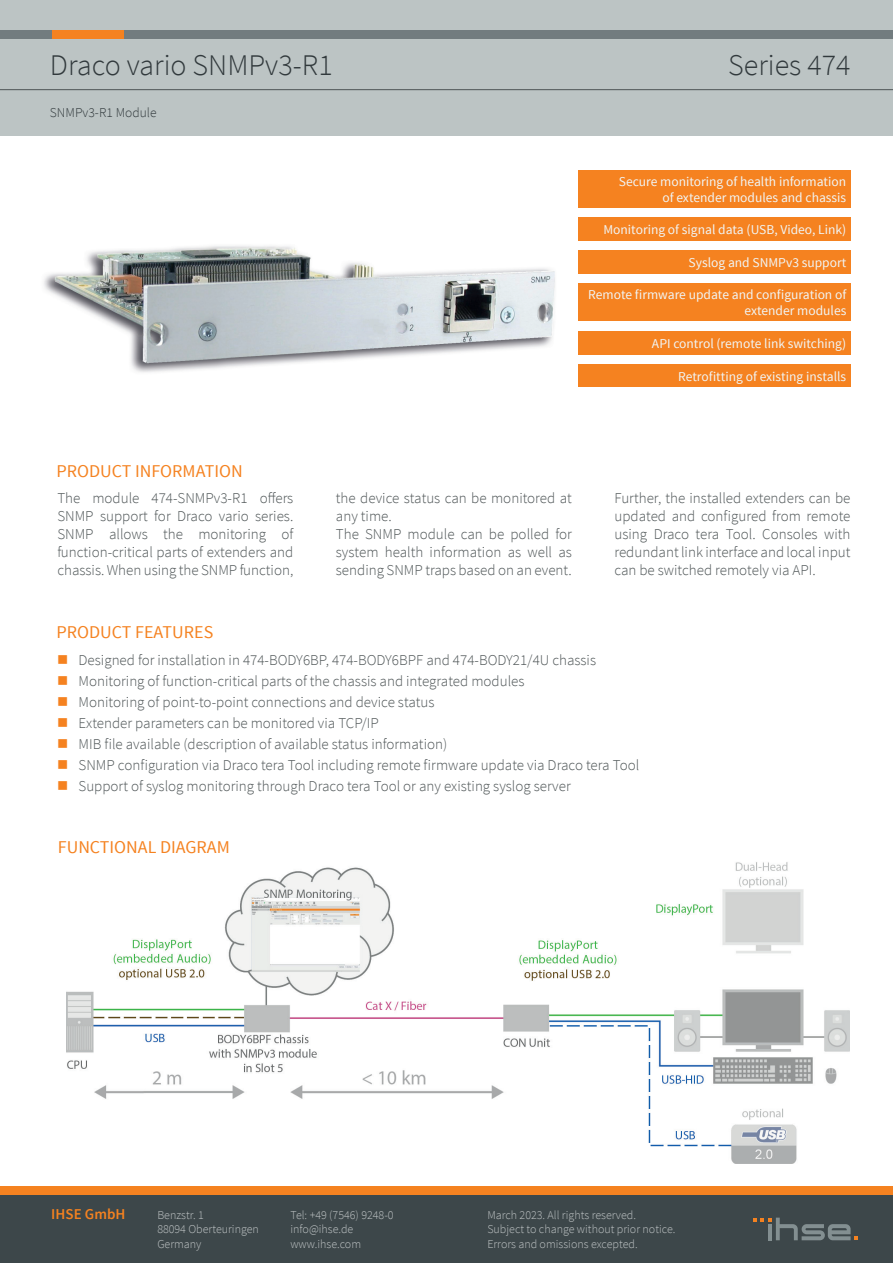
<style>
.page{position:relative;width:893px;height:1263px;background:#fff}
.page>*{position:absolute;margin:0;border:0;box-sizing:border-box;transform-origin:0 0}
.t1{font:300 30px "Source Sans Pro";color:#31393c}
.t2{font:18px "Source Sans Pro";color:#f58220}
.t3{font:300 15px/18px "Source Sans Pro";color:#4d5455;text-align:justify}
.t4{font:600 15px "Source Sans Pro";letter-spacing:.005em;color:#f58220}
.t5{font:13.5px/16.2px "Source Sans Pro";color:#f1f5f5;text-align:right}
.t6{font:300 13.5px "Source Sans Pro";color:#31393c}
.t7{font:300 12px/14.4px "Source Sans Pro";color:#c0c5c6}
.s1{color:#f58220}
</style>
<div class="page">
<div style="left:0;top:0;width:893px;height:135px;background:#bcc4c4"></div>
<div style="left:119px;top:30px;width:774px;height:8px;background:#727c7f"></div>
<div style="left:51px;top:30px;width:72px;height:8px;background:#f58220"></div>
<div style="left:0;top:30px;width:51px;height:8px;background:#727c7f"></div>
<hr style="left:0;top:89px;width:893px;height:1px;background:#4d5455">
<div style="left:0;top:1195px;width:893px;height:68px;background:#3d474a"></div>
<div style="left:0;top:1186px;width:893px;height:9px;background:#f58220"></div>
<svg style="left:753px;top:1217px;width:105px;height:23px"></svg>
<div style="left:578px;top:170px;width:272px;height:38px;background:#f58220"></div>
<div style="left:578px;top:250px;width:273px;height:23px;background:#f58220"></div>
<div style="left:578px;top:217px;width:272px;height:24px;background:#f58220"></div>
<div style="left:578px;top:364px;width:272px;height:23px;background:#f58220"></div>
<img style="left:44px;top:246px;width:511px;height:127px">
<div style="left:578px;top:283px;width:273px;height:38px;background:#f58220"></div>
<div style="left:578px;top:331px;width:272px;height:23px;background:#f58220"></div>
<img style="left:66px;top:862px;width:784px;height:301px">
<h1 class="t1" style="left:50px;top:47px;width:284px">Draco vario SNMPv3-R1</h1>
<p class="t6" style="left:50px;top:105px;width:108px">SNMPv3-R1 Module</p>
<p class="t2" style="left:56px;top:460px;width:188px">PRODUCT INFORMATION</p>
<h1 class="t1" style="left:728px;top:47px;width:124px">Series 474</h1>
<p class="t5" style="left:619px;top:174px;width:229px">Secure monitoring of health information of extender modules and chassis</p>
<p class="t5" style="left:603px;top:222px;width:244px">Monitoring of signal data (USB, Video, Link)</p>
<p class="t5" style="left:688px;top:254px;width:159px">Syslog and SNMPv3 support</p>
<p class="t5" style="left:588px;top:287px;width:260px">Remote firmware update and configuration of extender modules</p>
<p class="t5" style="left:652px;top:335px;width:196px">API control (remote link switching)</p>
<p class="t5" style="left:678px;top:368px;width:170px">Retrofitting of existing installs</p>
<p class="t3" style="left:57px;top:489px;width:238px">The module 474-SNMPv3-R1 offers SNMP support for Draco vario series.<br>SNMP allows the monitoring of function-critical parts of extenders and chassis. When using the SNMP function,</p>
<p class="t3" style="left:336px;top:489px;width:238px;text-align:left">the device status can be monitored at any time.<br>The SNMP module can be polled for system health information as well as sending SNMP traps based on an event.</p>
<p class="t3" style="left:614px;top:489px;width:238px">Further, the installed extenders can be updated and configured from remote using Draco tera Tool. Consoles with redundant link interface and local input can be switched remotely via API.</p>
<p class="t2" style="left:56px;top:620px;width:158px">PRODUCT FEATURES</p>
<p class="t3" style="left:57px;top:651px;width:540px"><span class="s1">■</span> Designed for installation in 474-BODY6BP, 474-BODY6BPF and 474-BODY21/4U chassis</p>
<p class="t3" style="left:57px;top:672px;width:469px"><span class="s1">■</span> Monitoring of function-critical parts of the chassis and integrated modules</p>
<p class="t3" style="left:57px;top:693px;width:379px"><span class="s1">■</span> Monitoring of point-to-point connections and device status</p>
<p class="t3" style="left:57px;top:714px;width:323px"><span class="s1">■</span> Extender parameters can be monitored via TCP/IP</p>
<p class="t3" style="left:57px;top:735px;width:391px"><span class="s1">■</span> MIB file available (description of available status information)</p>
<p class="t3" style="left:57px;top:756px;width:583px"><span class="s1">■</span> SNMP configuration via Draco tera Tool including remote firmware update via Draco tera Tool</p>
<p class="t3" style="left:57px;top:777px;width:515px"><span class="s1">■</span> Support of syslog monitoring through Draco tera Tool or any existing syslog server</p>
<p class="t2" style="left:58px;top:835px;width:173px">FUNCTIONAL DIAGRAM</p>
<p class="t4" style="left:51px;top:1204px;width:76px">IHSE GmbH</p>
<p class="t7" style="left:157px;top:1208px;width:103px">Benzstr. 1<br>88094 Oberteuringen<br>Germany</p>
<p class="t7" style="left:290px;top:1208px;width:105px">Tel: +49 (7546) 9248-0 info@ihse.de www.ihse.com</p>
<p class="t7" style="left:487px;top:1208px;width:190px">March 2023. All rights reserved.<br>Subject to change without prior notice.<br>Errors and omissions excepted.</p>
</div>
